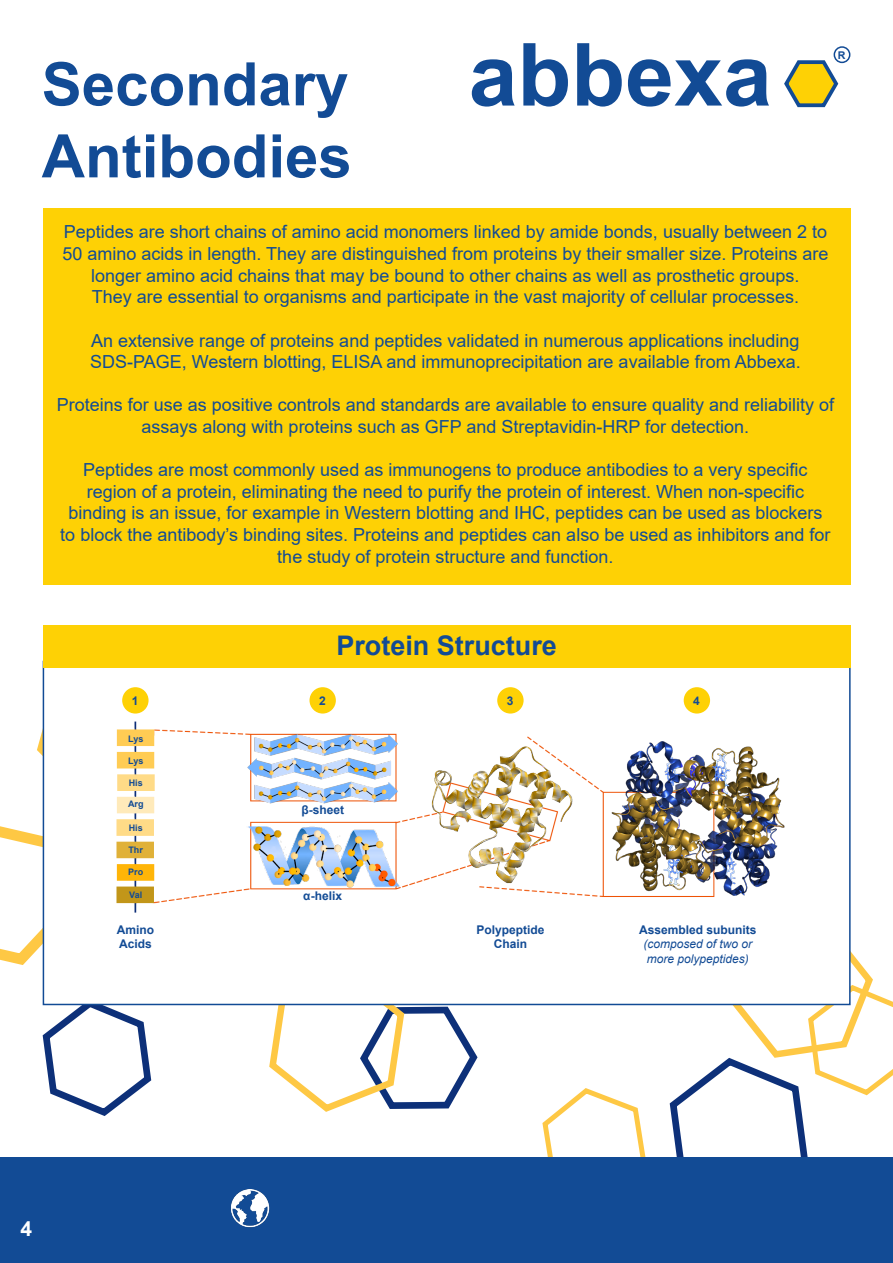
<style>
.page{position:relative;width:893px;height:1263px;background:#fff}
.page>*{position:absolute;margin:0;border:0;box-sizing:border-box;transform-origin:0 0}
.t1{font:700 87.15px "Arial";color:#124b95}
.t2{font:700 60px/72px "Arial";color:#124b95}
.t3{font:700 27px "Arial";color:#124b95}
.t4{font:700 21px "Arial";color:#fff}
.t5{font:18px/21.6px "Arial";color:#124b95;text-align:center}
.t6{font:700 12px/14.4px "Arial";color:#124b95}
.t7{font:italic 12px/14.4px "Arial";color:#124b95}
.t8{font:700 10.65px "Arial";color:#124b95}
.t9{font:700 9px "Arial";color:#124b95}
</style>
<div class="page">
<svg style="left:37px;top:678px;width:6px;height:114px"></svg>
<svg style="left:666px;top:952px;width:227px;height:205px"></svg>
<svg style="left:542px;top:1088px;width:104px;height:69px"></svg>
<svg style="left:0;top:815px;width:479px;height:301px"></svg>
<div style="left:43px;top:661px;width:808px;height:344px;background:#fff;border:2px solid #124b95"></div>
<div style="left:43px;top:208px;width:808px;height:377px;background:#fed105"></div>
<div style="left:43px;top:625px;width:808px;height:43px;background:#fed105"></div>
<img style="left:71px;top:713px;width:755px;height:292px">
<div style="left:123px;top:688px;width:25px;height:25px;background:#fed105;border-radius:50%"></div>
<div style="left:122px;top:687px;width:27px;height:26px;border:2px solid #fed105;border-radius:50%"></div>
<div style="left:310px;top:688px;width:25px;height:25px;background:#fed105;border-radius:50%"></div>
<div style="left:309px;top:687px;width:27px;height:26px;border:2px solid #fed105;border-radius:50%"></div>
<div style="left:498px;top:688px;width:25px;height:25px;background:#fed105;border-radius:50%"></div>
<div style="left:497px;top:687px;width:27px;height:26px;border:2px solid #fed105;border-radius:50%"></div>
<div style="left:685px;top:688px;width:24px;height:25px;background:#fed105;border-radius:50%"></div>
<div style="left:684px;top:687px;width:26px;height:26px;border:2px solid #fed105;border-radius:50%"></div>
<img style="left:238px;top:728px;width:170px;height:173px">
<img style="left:408px;top:740px;width:194px;height:148px">
<img style="left:602px;top:724px;width:191px;height:191px">
<div style="left:0;top:1157px;width:893px;height:106px;background:#124b95"></div>
<svg style="left:784px;top:57px;width:55px;height:51px"></svg>
<div style="left:834px;top:46px;width:16px;height:17px;border:2px solid #124b95;border-radius:50%"></div>
<img style="left:230px;top:1189px;width:40px;height:39px">
<h2 class="t2" style="left:42px;top:49px;width:312px">Secondary<br>Antibodies</h2>
<h1 class="t1" style="left:469px;top:14px;width:305px">abbexa</h1>
<p class="t8" style="left:838px;top:48px;width:9px">R</p>
<p class="t5" style="left:62px;top:221px;width:767px">Peptides are short chains of amino acid monomers linked by amide bonds, usually between 2 to 50 amino acids in length. They are distinguished from proteins by their smaller size. Proteins are longer amino acid chains that may be bound to other chains as well as prosthetic groups.<br>They are essential to organisms and participate in the vast majority of cellular processes.</p>
<p class="t5" style="left:90px;top:329px;width:712px;text-align:left">An extensive range of proteins and peptides validated in numerous applications including<br>SDS-PAGE, Western blotting, ELISA and immunoprecipitation are available from Abbexa.</p>
<p class="t5" style="left:57px;top:394px;width:779px">Proteins for use as positive controls and standards are available to ensure quality and reliability of assays along with proteins such as GFP and Streptavidin-HRP for detection.</p>
<p class="t5" style="left:60px;top:459px;width:772px">Peptides are most commonly used as immunogens to produce antibodies to a very specific region of a protein, eliminating the need to purify the protein of interest. When non-specific binding is an issue, for example in Western blotting and IHC, peptides can be used as blockers to block the antibody’s binding sites. Proteins and peptides can also be used as inhibitors and for the study of protein structure and function.</p>
<h3 class="t3" style="left:336px;top:626px;width:222px">Protein Structure</h3>
<p class="t6" style="left:132px;top:693px;width:8px">1</p>
<p class="t6" style="left:319px;top:693px;width:8px">2</p>
<p class="t6" style="left:507px;top:693px;width:8px">3</p>
<p class="t6" style="left:693px;top:693px;width:8px">4</p>
<p class="t9" style="left:128px;top:732px;width:17px">Lys</p>
<p class="t9" style="left:128px;top:754px;width:17px">Lys</p>
<p class="t9" style="left:129px;top:777px;width:16px">His</p>
<p class="t9" style="left:128px;top:798px;width:17px">Arg</p>
<p class="t9" style="left:129px;top:821px;width:16px">His</p>
<p class="t9" style="left:128px;top:843px;width:16px">Thr</p>
<p class="t9" style="left:128px;top:865px;width:17px">Pro</p>
<p class="t9" style="left:129px;top:888px;width:15px">Val</p>
<p class="t6" style="left:117px;top:923px;width:39px">Amino<br>Acids</p>
<p class="t6" style="left:301px;top:803px;width:44px">β-sheet</p>
<p class="t6" style="left:303px;top:888px;width:40px">α-helix</p>
<p class="t6" style="left:477px;top:923px;width:70px;text-align:center">Polypeptide<br>Chain</p>
<p class="t6" style="left:639px;top:923px;width:119px">Assembled subunits</p>
<p class="t7" style="left:643px;top:937px;width:110px">(composed of two or more polypeptides)</p>
<p class="t4" style="left:21px;top:1220px;width:13px">4</p>
</div>
